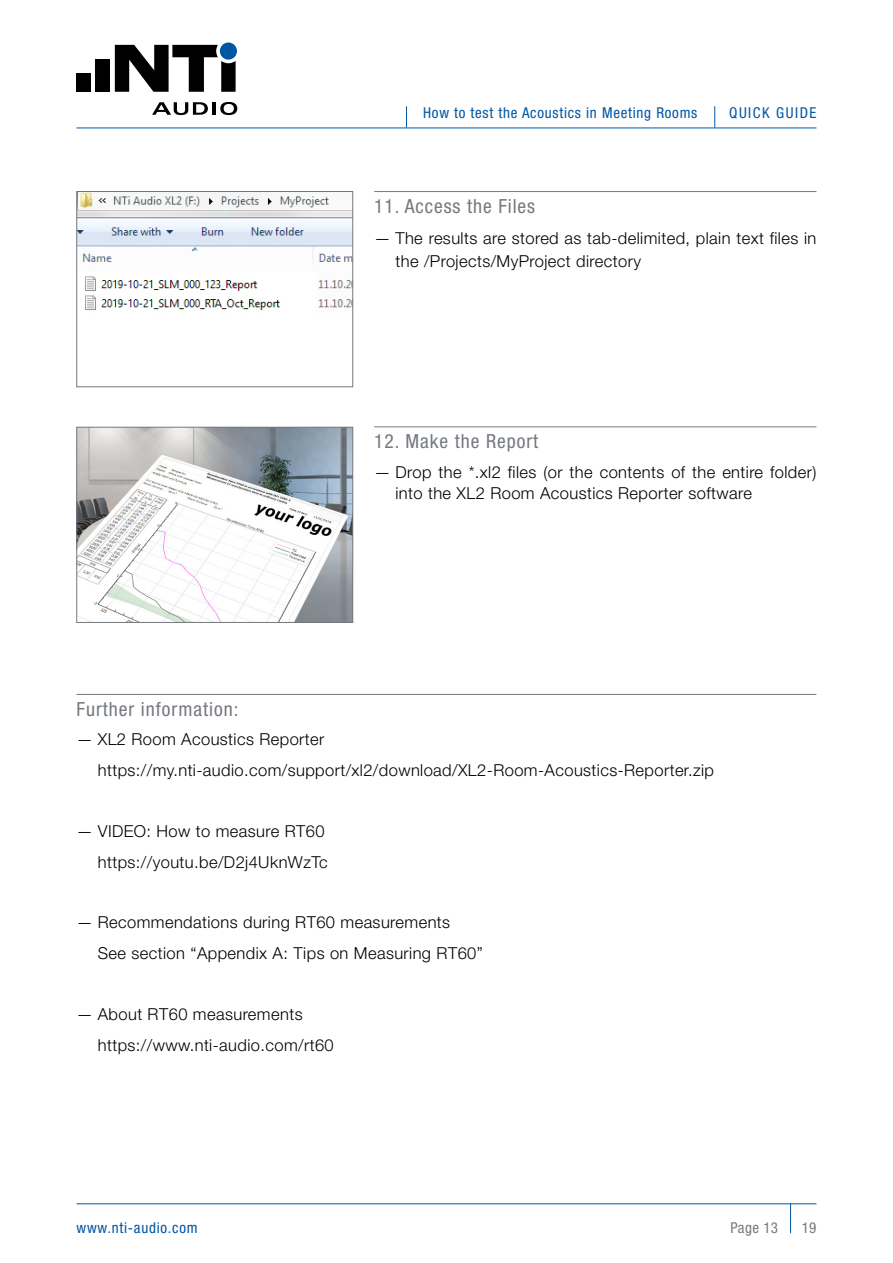
<style>
.page{position:relative;width:893px;height:1263px;background:#fff}
.page>*{position:absolute;margin:0;border:0;box-sizing:border-box;transform-origin:0 0}
.Headline_5_2_Linie{font:condensed 19.5px "Helvetica Neue";letter-spacing:.05em;color:#74797f}
.Text{font:300 16.5px/22.5px "Helvetica Neue";letter-spacing:.025em;color:#000}
.t1{font:condensed 15px "Helvetica Neue";letter-spacing:.05em;color:#0056a4}
.t2{font:condensed 15px "Helvetica Neue";letter-spacing:.1em;color:#0056a4}
.t3{font:condensed 15px "Helvetica Neue";letter-spacing:.025em;color:#74797f}
</style>
<div class="page">
<hr style="left:790px;top:1203px;width:1px;height:30px;background:#0056a4">
<svg style="left:714px;top:106px;width:1px;height:22px"></svg>
<svg style="left:406px;top:106px;width:1px;height:22px"></svg>
<hr style="left:374px;top:191px;width:442px;height:1px;background:#74797f">
<hr style="left:374px;top:427px;width:442px;height:1px;background:#74797f">
<hr style="left:77px;top:694px;width:739px;height:1px;background:#74797f">
<img style="left:79px;top:429px;width:272px;height:192px">
<div style="left:77px;top:427px;width:276px;height:196px;border:1px solid #74797f"></div>
<img style="left:79px;top:193px;width:272px;height:117px">
<div style="left:77px;top:191px;width:276px;height:196px;border:1px solid #74797f"></div>
<hr style="left:77px;top:1203px;width:739px;height:1px;background:#0056a4">
<hr style="left:77px;top:128px;width:739px;height:1px;background:#0056a4">
<div style="left:96px;top:59px;width:14px;height:33px;background:#000"></div>
<div style="left:77px;top:73px;width:14px;height:19px;background:#000"></div>
<svg style="left:152px;top:102px;width:56px;height:13px"></svg>
<hr style="left:212px;top:102px;width:4px;height:13px;background:#000">
<svg style="left:220px;top:102px;width:17px;height:13px"></svg>
<svg style="left:115px;top:45px;width:121px;height:47px"></svg>
<div style="left:220px;top:43px;width:17px;height:17px;background:#0056a4;border-radius:50%"></div>
<p class="t1" style="left:423px;top:104px;width:276px">How to test the Acoustics in Meeting Rooms</p>
<p class="t2" style="left:729px;top:104px;width:89px">QUICK GUIDE</p>
<p class="Headline_5_2_Linie" style="left:374px;top:195px;width:163px">11. Access the Files</p>
<p class="Text" style="left:395px;top:227px;width:422px;text-indent:-21px">— The results are stored as tab-delimited, plain text files in the /Projects/MyProject directory</p>
<p class="Headline_5_2_Linie" style="left:374px;top:430px;width:165px">12. Make the Report</p>
<p class="Text" style="left:395px;top:461px;width:422px;line-height:21px;text-indent:-21px">— Drop the *.xl2 files (or the contents of the entire folder) into the XL2 Room Acoustics Reporter software</p>
<p class="Headline_5_2_Linie" style="left:77px;top:698px;width:163px">Further information:</p>
<p class="Text" style="left:77px;top:728px;width:249px">— XL2 Room Acoustics Reporter</p>
<p class="Text" style="left:98px;top:759px;width:618px">https://my.nti-audio.com/support/xl2/download/XL2-Room-Acoustics-Reporter.zip</p>
<p class="Text" style="left:77px;top:819px;width:250px">— VIDEO: How to measure RT60</p>
<p class="Text" style="left:98px;top:850px;width:231px">https://youtu.be/D2j4UknWzTc</p>
<p class="Text" style="left:77px;top:911px;width:375px">— Recommendations during RT60 measurements</p>
<p class="Text" style="left:98px;top:942px;width:387px">See section “Appendix A: Tips on Measuring RT60”</p>
<p class="Text" style="left:77px;top:1002px;width:228px">— About RT60 measurements</p>
<p class="Text" style="left:98px;top:1033px;width:237px">https://www.nti-audio.com/rt60</p>
<p class="t1" style="left:77px;top:1219px;width:123px">www.nti-audio.com</p>
<p class="t3" style="left:731px;top:1219px;width:49px">Page 13</p>
<p class="t3" style="left:802px;top:1219px;width:16px">19</p>
</div>
